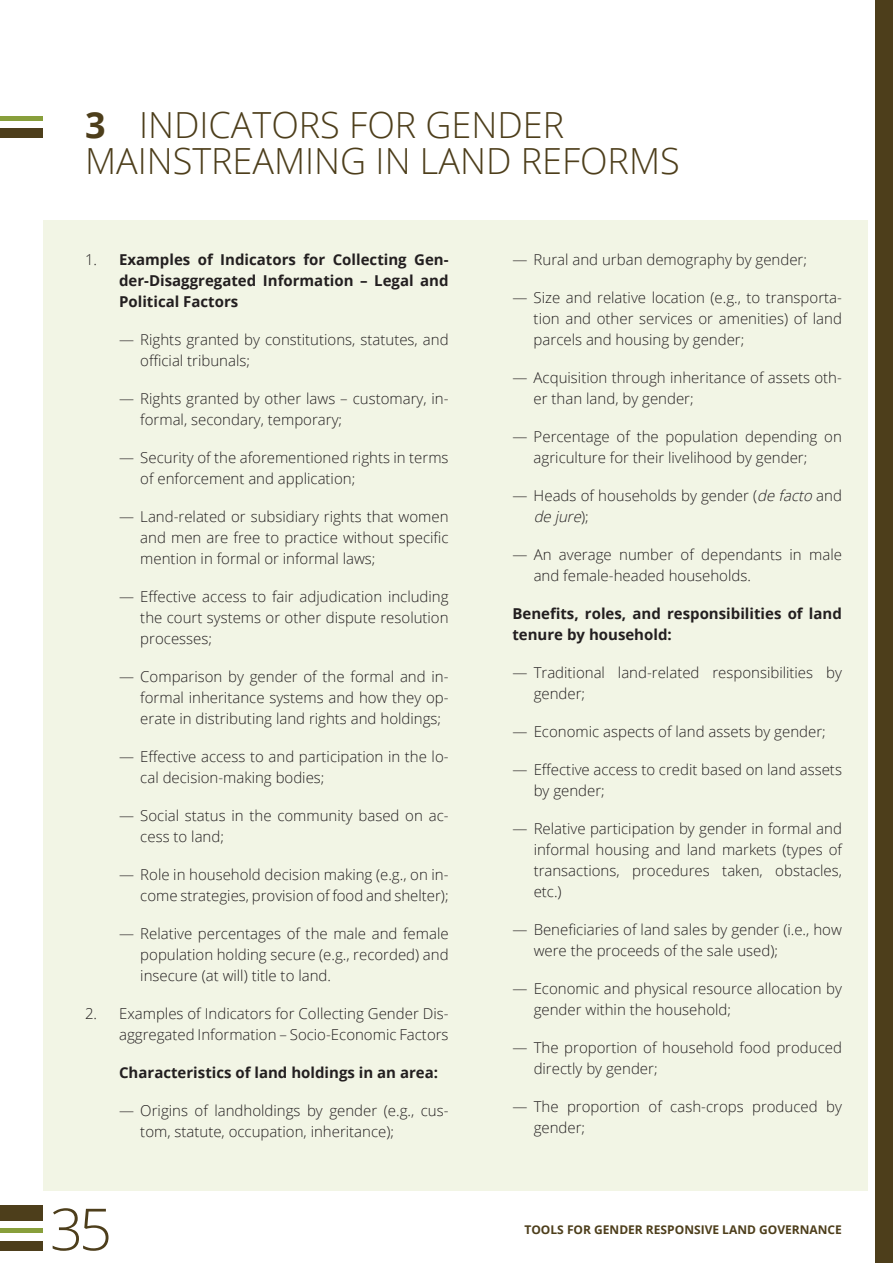
<style>
.page{position:relative;width:893px;height:1263px;background:#fff}
.page>*{position:absolute;margin:0;border:0;box-sizing:border-box;transform-origin:0 0}
.t1{font:300 58.05px "Open Sans";color:#4d3e1b}
.t2{font:300 36px/36px "Open Sans";color:#4d3e1b}
.t3{font:300 15px/21px "Open Sans";color:#231f20}
.t4{font:700 15px/21px "Open Sans";color:#231f20;text-align:justify}
.t5{font:700 12px "Open Sans";color:#4d3e1b}
.s1{font-weight:700}
.s2{font-weight:300}
.s3{font-style:italic}
</style>
<div class="page">
<div style="left:0;top:129px;width:43px;height:9px;background:#4d3e1b"></div>
<hr style="left:0;top:116px;width:43px;height:4px;background:#889f3b">
<div style="left:43px;top:221px;width:824px;height:970px;background:#f2f5e5"></div>
<div style="left:876px;top:0;width:17px;height:1263px;background:#4d3e1b"></div>
<div style="left:0;top:1241px;width:43px;height:9px;background:#4d3e1b"></div>
<div style="left:0;top:1205px;width:43px;height:15px;background:#4d3e1b"></div>
<hr style="left:0;top:1228px;width:43px;height:4px;background:#889f3b">
<h2 class="t2" style="left:85px;top:106px;width:596px"><span class="s1">3</span> INDICATORS FOR GENDER<br>MAINSTREAMING IN LAND REFORMS</h2>
<p class="t4" style="left:119px;top:249px;width:331px;text-indent:-34px"><span class="s2">1.</span> Examples of Indicators for Collecting Gen&shy;der-Disaggregated Information – Legal and Political Factors</p>
<p class="t3" style="left:140px;top:329px;width:310px;text-indent:-21px">— Rights granted by constitutions, statutes, and official tribunals;</p>
<p class="t3" style="left:140px;top:388px;width:310px;text-indent:-21px">— Rights granted by other laws – customary, in&shy;formal, secondary, temporary;</p>
<p class="t3" style="left:140px;top:447px;width:310px;text-indent:-21px">— Security of the aforementioned rights in terms of enforcement and application;</p>
<p class="t3" style="left:140px;top:506px;width:310px;text-align:justify;text-indent:-21px">— Land-related or subsidiary rights that women and men are free to practice without specific mention in formal or informal laws;</p>
<p class="t3" style="left:140px;top:586px;width:310px;text-align:justify;text-indent:-21px">— Effective access to fair adjudication including the court systems or other dispute resolution processes;</p>
<p class="t3" style="left:140px;top:666px;width:310px;text-align:justify;text-indent:-21px">— Comparison by gender of the formal and in&shy;formal inheritance systems and how they op&shy;erate in distributing land rights and holdings;</p>
<p class="t3" style="left:140px;top:746px;width:310px;text-indent:-21px">— Effective access to and participation in the lo&shy;cal decision-making bodies;</p>
<p class="t3" style="left:140px;top:805px;width:310px;text-indent:-21px">— Social status in the community based on ac&shy;cess to land;</p>
<p class="t3" style="left:119px;top:864px;width:331px;text-align:right">— Role in household decision making (e.g., on in&shy;come strategies, provision of food and shelter);</p>
<p class="t3" style="left:140px;top:923px;width:310px;text-align:justify;text-indent:-21px">— Relative percentages of the male and female population holding secure (e.g., recorded) and insecure (at will) title to land.</p>
<p class="t3" style="left:85px;top:1003px;width:365px;text-align:right">2. Examples of Indicators for Collecting Gender Dis&shy;aggregated Information – Socio-Economic Factors</p>
<p class="t4" style="left:119px;top:1062px;width:320px">Characteristics of land holdings in an area:</p>
<p class="t3" style="left:140px;top:1100px;width:310px;text-indent:-21px">— Origins of landholdings by gender (e.g., cus&shy;tom, statute, occupation, inheritance);</p>
<h1 class="t1" style="left:50px;top:1189px;width:64px">35</h1>
<p class="t3" style="left:512px;top:249px;width:296px">— Rural and urban demography by gender;</p>
<p class="t3" style="left:534px;top:287px;width:310px;text-align:justify;text-indent:-21px">— Size and relative location (e.g., to transporta&shy;tion and other services or amenities) of land parcels and housing by gender;</p>
<p class="t3" style="left:534px;top:367px;width:310px;text-indent:-21px">— Acquisition through inheritance of assets oth&shy;er than land, by gender;</p>
<p class="t3" style="left:534px;top:426px;width:310px;text-indent:-21px">— Percentage of the population depending on agriculture for their livelihood by gender;</p>
<p class="t3" style="left:534px;top:485px;width:310px;text-indent:-21px">— Heads of households by gender (<span class="s3">de facto</span> and <span class="s3">de jure</span>) ;</p>
<p class="t3" style="left:534px;top:544px;width:310px;text-indent:-21px">— An average number of dependants in male and female-headed households.</p>
<p class="t4" style="left:512px;top:603px;width:331px">Benefits, roles, and responsibilities of land tenure by household:</p>
<p class="t3" style="left:534px;top:662px;width:310px;text-indent:-21px">— Traditional land-related responsibilities by gender;</p>
<p class="t3" style="left:512px;top:721px;width:315px">— Economic aspects of land assets by gender;</p>
<p class="t3" style="left:534px;top:759px;width:310px;text-indent:-21px">— Effective access to credit based on land assets by gender;</p>
<p class="t3" style="left:534px;top:818px;width:310px;text-align:justify;text-indent:-21px">— Relative participation by gender in formal and informal housing and land markets (types of transactions, procedures taken, obstacles, etc.)</p>
<p class="t3" style="left:534px;top:919px;width:310px;text-indent:-21px">— Beneficiaries of land sales by gender (i.e., how were the proceeds of the sale used);</p>
<p class="t3" style="left:534px;top:978px;width:310px;text-indent:-21px">— Economic and physical resource allocation by gender within the household;</p>
<p class="t3" style="left:534px;top:1037px;width:310px;text-indent:-21px">— The proportion of household food produced directly by gender;</p>
<p class="t3" style="left:534px;top:1096px;width:310px;text-indent:-21px">— The proportion of cash-crops produced by gender;</p>
<p class="t5" style="left:524px;top:1221px;width:319px">TOOLS FOR GENDER RESPONSIVE LAND GOVERNANCE</p>
</div>
